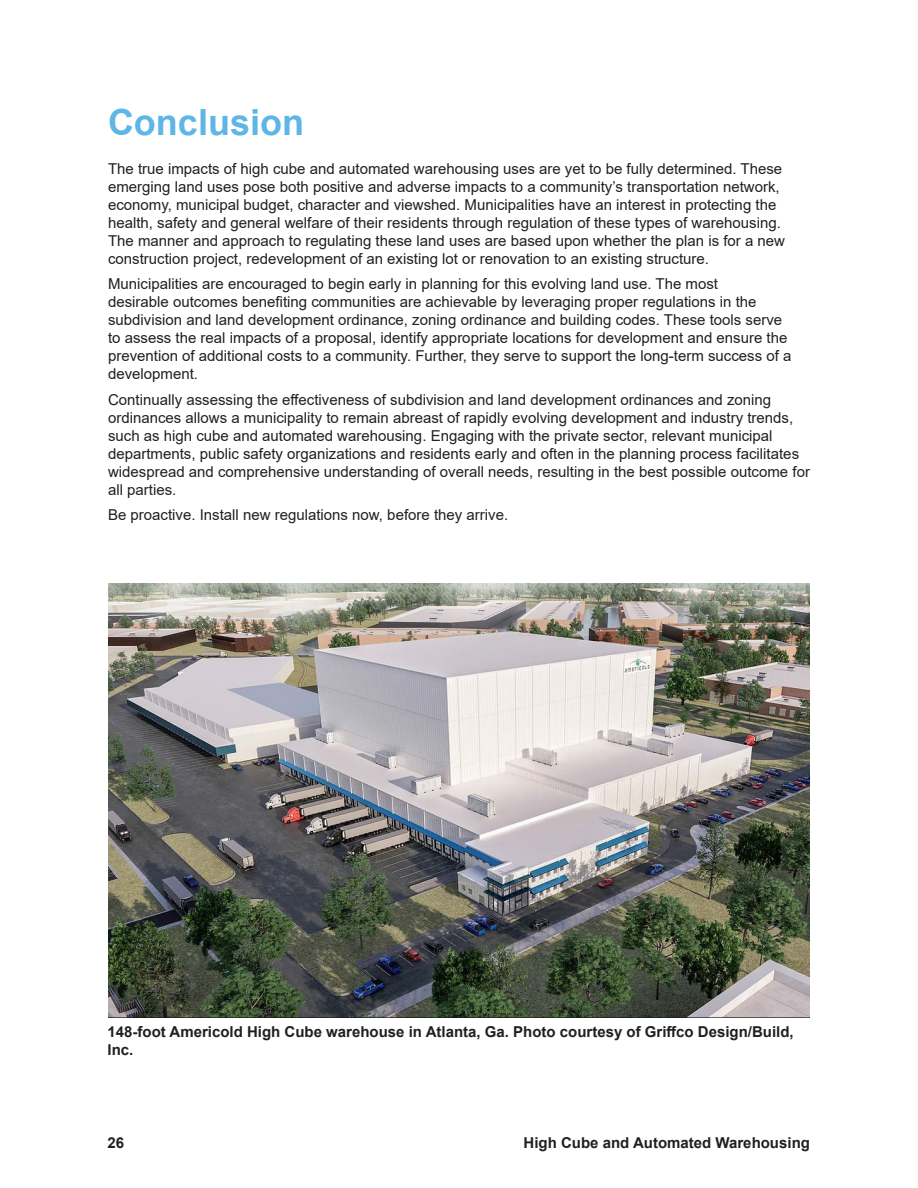
<style>
.page{position:relative;width:918px;height:1188px;background:#fff}
.page>*{position:absolute;margin:0;border:0;box-sizing:border-box;transform-origin:0 0}
.t1{font:700 36px "Arial";color:#5eb6e6}
.Body_Text{font:15px/18px "Arial";color:#231f20}
.Body_Text-2{font:700 15px/18px "Arial";color:#231f20}
</style>
<div class="page">
<img style="left:108px;top:583px;width:702px;height:435px">
<p class="t1" style="left:108px;top:97px;width:198px">Conclusion</p>
<p class="Body_Text" style="left:108px;top:160px;width:679px">The true impacts of high cube and automated warehousing uses are yet to be fully determined. These emerging land uses pose both positive and adverse impacts to a community’s transportation network, economy, municipal budget, character and viewshed. Municipalities have an interest in protecting the health, safety and general welfare of their residents through regulation of these types of warehousing.<br>The manner and approach to regulating these land uses are based upon whether the plan is for a new construction project, redevelopment of an existing lot or renovation to an existing structure.</p>
<p class="Body_Text" style="left:108px;top:275px;width:685px">Municipalities are encouraged to begin early in planning for this evolving land use. The most<br>desirable outcomes benefiting communities are achievable by leveraging proper regulations in the subdivision and land development ordinance, zoning ordinance and building codes. These tools serve to assess the real impacts of a proposal, identify appropriate locations for development and ensure the prevention of additional costs to a community. Further, they serve to support the long-term success of a development.</p>
<p class="Body_Text" style="left:108px;top:391px;width:704px">Continually assessing the effectiveness of subdivision and land development ordinances and zoning ordinances allows a municipality to remain abreast of rapidly evolving development and industry trends, such as high cube and automated warehousing. Engaging with the private sector, relevant municipal departments, public safety organizations and residents early and often in the planning process facilitates widespread and comprehensive understanding of overall needs, resulting in the best possible outcome for all parties.</p>
<p class="Body_Text" style="left:108px;top:506px;width:402px">Be proactive. Install new regulations now, before they arrive.</p>
<p class="Body_Text-2" style="left:108px;top:1023px;width:688px">148-foot Americold High Cube warehouse in Atlanta, Ga. Photo courtesy of Griffco Design/Build,<br>Inc.</p>
<p class="Body_Text-2" style="left:108px;top:1134px;width:18px">26</p>
<p class="Body_Text-2" style="left:524px;top:1134px;width:288px">High Cube and Automated Warehousing</p>
</div>
